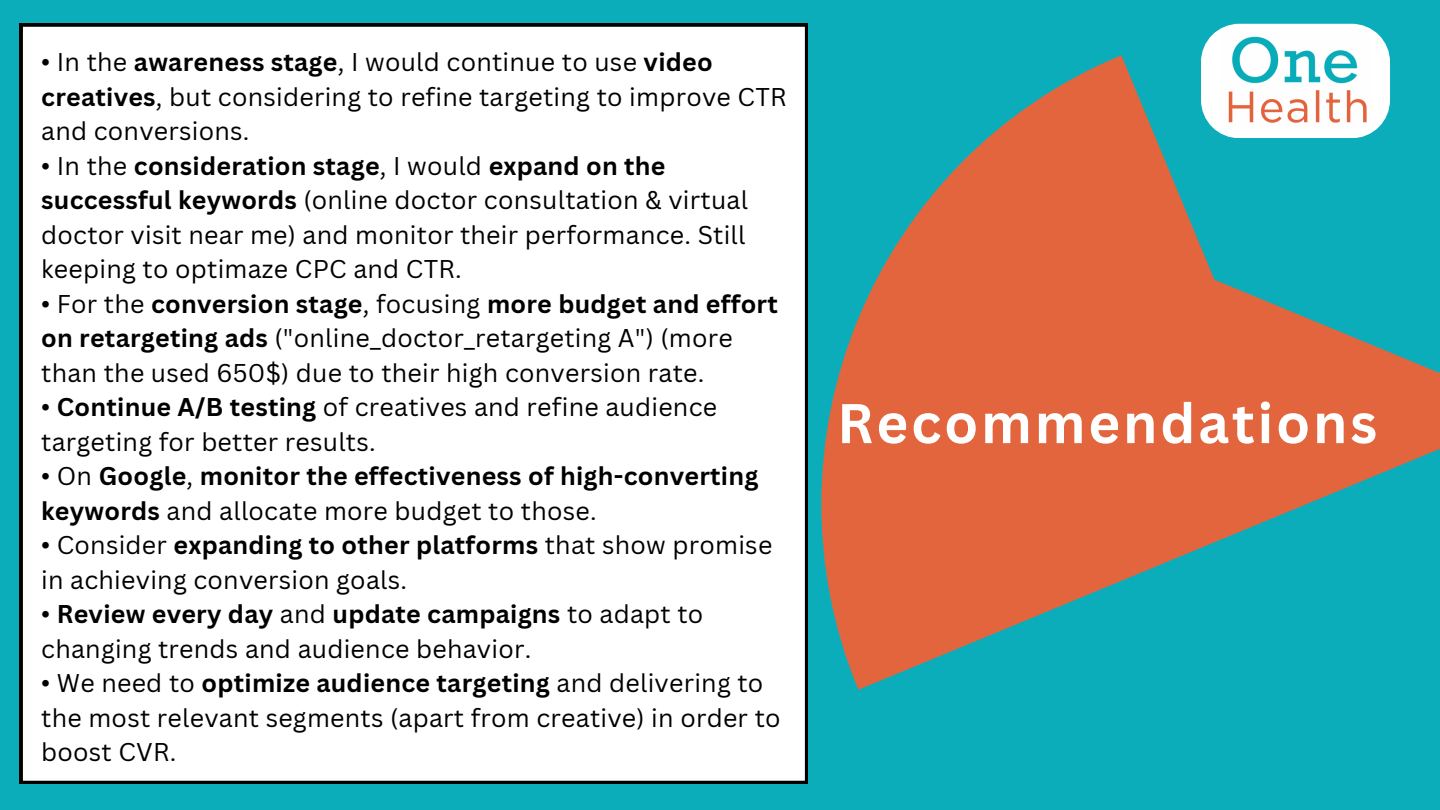
<style>
.page{position:relative;width:1440px;height:810px;background:#0badba}
.page>*{position:absolute;margin:0;border:0;box-sizing:border-box;transform-origin:0 0}
.t1{font:700 54.6px "Canva Sans";letter-spacing:.05em;color:#fff}
.t2{font:25px/34.5px "Canva Sans";letter-spacing:.01em;color:#000}
.t3{font:700 25px/34.5px "Canva Sans";letter-spacing:.01em;color:#000}
.s1{font-weight:700}
.s2{font-weight:400}
</style>
<div class="page">
<div style="left:20px;top:24px;width:788px;height:760px;background:#fff"></div>
<svg style="left:673px;top:23px;width:767px;height:667px"></svg>
<svg style="left:1201px;top:24px;width:189px;height:114px"></svg>
<img style="left:1221px;top:32px;width:150px;height:94px">
<p class="t2" style="left:41px;top:44px;width:747px">• In the <span class="s1">awareness stage</span>, I would continue to use <span class="s1">video creatives</span>, but considering to refine targeting to improve CTR and conversions.</p>
<p class="t2" style="left:41px;top:148px;width:708px">• In the <span class="s1">consideration stage</span>, I would <span class="s1">expand on the successful keywords</span> (online doctor consultation &amp; virtual doctor visit near me) and monitor their performance. Still keeping to optimaze CPC and CTR.</p>
<p class="t2" style="left:41px;top:286px;width:738px">• For the <span class="s1">conversion stage</span>, focusing <span class="s1">more budget and effort on retargeting ads</span> ("online_doctor_retargeting A") (more than the used 650$) due to their high conversion rate.</p>
<p class="t2" style="left:41px;top:389px;width:677px">• <span class="s1">Continue A/B testing</span> of creatives and refine audience targeting for better results.</p>
<p class="t3" style="left:41px;top:458px;width:719px"><span class="s2">• On</span> Google<span class="s2">,</span> monitor the effectiveness of high-converting keywords <span class="s2">and allocate more budget to those.</span></p>
<p class="t2" style="left:41px;top:527px;width:733px">• Consider <span class="s1">expanding to other platforms</span> that show promise in achieving conversion goals.</p>
<p class="t2" style="left:41px;top:596px;width:664px">• <span class="s1">Review every day</span> and <span class="s1">update campaigns</span> to adapt to changing trends and audience behavior.</p>
<p class="t2" style="left:41px;top:665px;width:741px">• We need to <span class="s1">optimize audience targeting</span> and delivering to the most relevant segments (apart from creative) in order to boost CVR.</p>
<p class="t1" style="left:837px;top:385px;width:542px">Recommendations</p>
</div>
